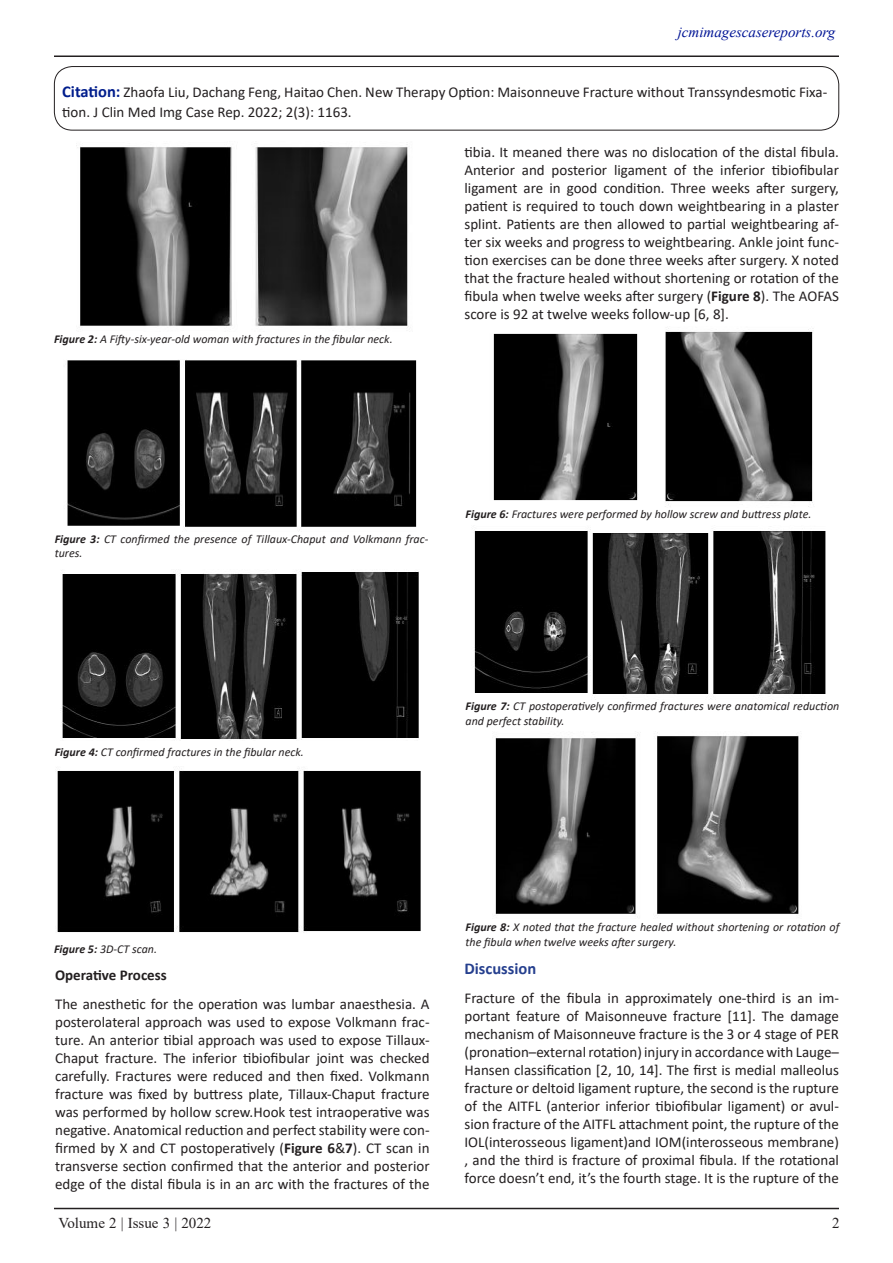
<style>
.page{position:relative;width:893px;height:1263px;background:#fff}
.page>*{position:absolute;margin:0;border:0;box-sizing:border-box;transform-origin:0 0}
.side_heading_new{font:700 16.5px "Calibri";color:#253f8e}
.side_heading_new-2{font:15px/18px "Calibri";color:#231f20;text-align:justify}
.Paragraph_Style_1{font:15px/19.5px "Calibri";color:#231f20}
.t1{font:italic 15px "Times New Roman";color:#001495}
.t2{font:15px "Times New Roman";color:#231f20}
.t3{font:700 15px "Calibri";color:#231f20}
.t4{font:italic 12px/14.4px "Calibri";color:#231f20}
.s1{font-weight:700;font-size:16.5px;color:#001d8c}
.s2{font-weight:700}
</style>
<div class="page">
<hr style="left:54px;top:56px;width:785px;height:1px;background:#231f20">
<hr style="left:54px;top:1208px;width:785px;height:1px;background:#231f20">
<div style="left:54px;top:66px;width:785px;height:65px;border:1px solid #231f20;border-radius:18px"></div>
<img style="left:76px;top:144px;width:333px;height:183px">
<img style="left:67px;top:360px;width:350px;height:167px">
<img style="left:61px;top:571px;width:358px;height:169px">
<img style="left:57px;top:770px;width:364px;height:163px">
<img style="left:493px;top:328px;width:320px;height:179px">
<img style="left:474px;top:529px;width:352px;height:171px">
<img style="left:495px;top:732px;width:304px;height:185px">
<p class="t1" style="left:678px;top:21px;width:159px">jcmimagescasereports.org</p>
<p class="Paragraph_Style_1" style="left:62px;top:82px;width:766px"><span class="s1">Citation:</span> Zhaofa Liu, Dachang Feng, Haitao Chen. New Therapy Option: Maisonneuve Fracture without Transsyndesmotic Fixa&shy;tion. J Clin Med Img Case Rep. 2022; 2(3): 1163.</p>
<p class="t4" style="left:54px;top:331px;width:340px"><span class="s2">Figure 2:</span> A Fifty-six-year-old woman with fractures in the fibular neck.</p>
<p class="side_heading_new-2" style="left:464px;top:143px;width:376px">tibia. It meaned there was no dislocation of the distal fibula.<br>Anterior and posterior ligament of the inferior tibiofibular ligament are in good condition. Three weeks after surgery, patient is required to touch down weightbearing in a plaster splint. Patients are then allowed to partial weightbearing af&shy;ter six weeks and progress to weightbearing. Ankle joint func&shy;tion exercises can be done three weeks after surgery. X noted that the fracture healed without shortening or rotation of the fibula when twelve weeks after surgery (<span class="s2">Figure 8</span>). The AOFAS score is 92 at twelve weeks follow-up [6, 8].</p>
<p class="t4" style="left:55px;top:531px;width:375px"><span class="s2">Figure 3:</span> CT confirmed the presence of Tillaux-Chaput and Volkmann frac&shy;tures.</p>
<p class="t4" style="left:466px;top:506px;width:347px"><span class="s2">Figure 6:</span> Fractures were performed by hollow screw and buttress plate.</p>
<p class="t4" style="left:55px;top:744px;width:251px"><span class="s2">Figure 4:</span> CT confirmed fractures in the fibular neck.</p>
<p class="t4" style="left:466px;top:699px;width:375px"><span class="s2">Figure 7:</span> CT postoperatively confirmed fractures were anatomical reduction and perfect stability.</p>
<p class="t4" style="left:54px;top:941px;width:105px"><span class="s2">Figure 5:</span> 3D-CT scan.</p>
<p class="t3" style="left:55px;top:964px;width:113px">Operative Process</p>
<p class="side_heading_new-2" style="left:55px;top:994px;width:376px">The anesthetic for the operation was lumbar anaesthesia. A posterolateral approach was used to expose Volkmann frac&shy;ture. An anterior tibial approach was used to expose Tillaux-Chaput fracture. The inferior tibiofibular joint was checked carefully. Fractures were reduced and then fixed. Volkmann fracture was fixed by buttress plate, Tillaux-Chaput fracture was performed by hollow screw.Hook test intraoperative was negative. Anatomical reduction and perfect stability were con&shy;firmed by X and CT postoperatively (<span class="s2">Figure 6</span>&amp;<span class="s2">7</span>). CT scan in transverse section confirmed that the anterior and posterior edge of the distal fibula is in an arc with the fractures of the</p>
<p class="t4" style="left:466px;top:920px;width:375px"><span class="s2">Figure 8:</span> X noted that the fracture healed without shortening or rotation of the fibula when twelve weeks after surgery.</p>
<p class="side_heading_new" style="left:464px;top:957px;width:73px">Discussion</p>
<p class="side_heading_new-2" style="left:464px;top:988px;width:376px">Fracture of the fibula in approximately one-third is an im&shy;portant feature of Maisonneuve fracture [11]. The damage mechanism of Maisonneuve fracture is the 3 or 4 stage of PER (pronation–external rotation) injury in accordance with Lauge– Hansen classification [2, 10, 14]. The first is medial malleolus fracture or deltoid ligament rupture, the second is the rupture of the AITFL (anterior inferior tibiofibular ligament) or avul&shy;sion fracture of the AITFL attachment point, the rupture of the IOL(interosseous ligament)and IOM(interosseous membrane) , and the third is fracture of proximal fibula. If the rotational force doesn’t end, it’s the fourth stage. It is the rupture of the</p>
<p class="t2" style="left:59px;top:1213px;width:154px">Volume 2 | Issue 3 | 2022</p>
<p class="t2" style="left:832px;top:1213px;width:9px">2</p>
</div>
